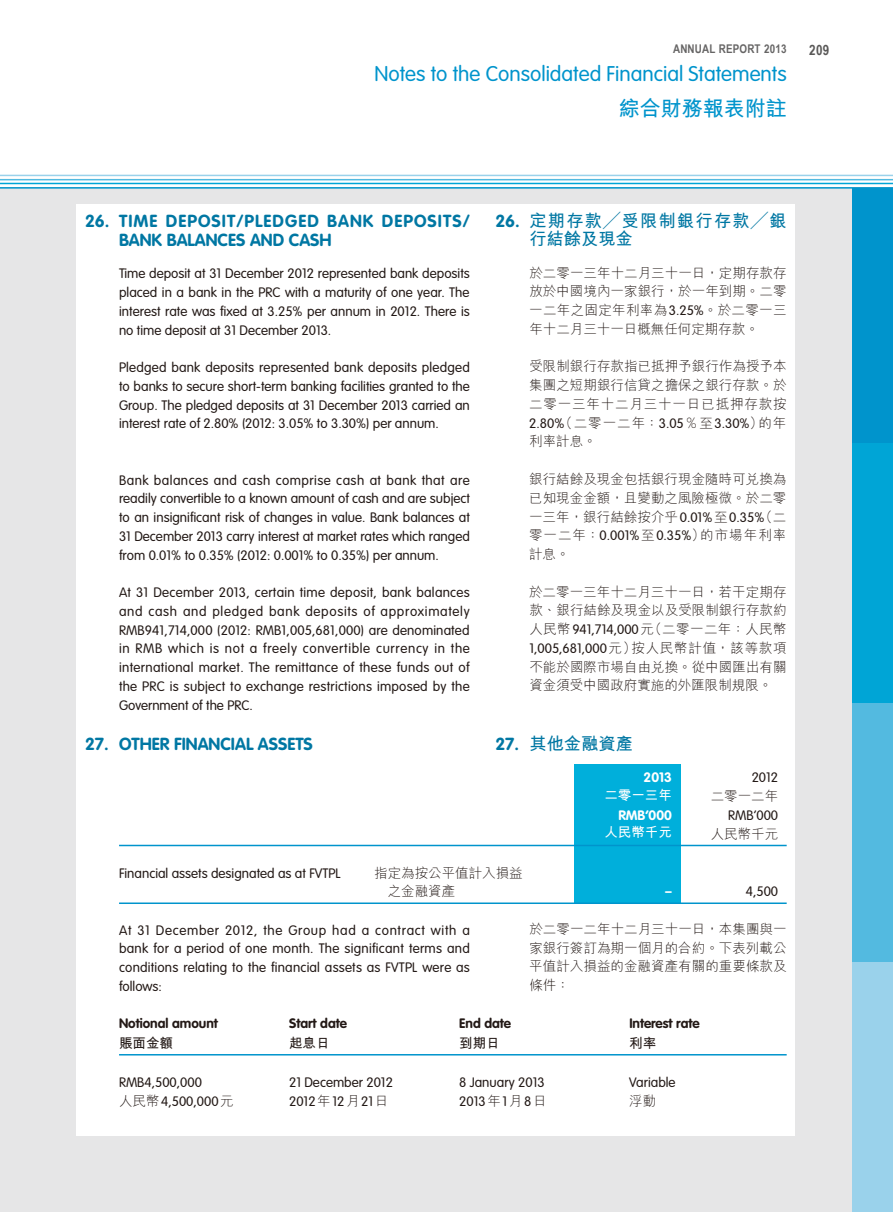
<style>
.page{position:relative;width:893px;height:1212px;background:#fff}
.page>*{position:absolute;margin:0;border:0;box-sizing:border-box;transform-origin:0 0}
.t1{font:300 21px "VAG Rounded Std";color:#0094cc}
.t2{font:700 21px "M Hei HK";color:#0094cc}
.t3{font:700 17.25px/18.8px "VAG Rounded Std";letter-spacing:.06em;color:#0077a3}
.t4{font:700 17.25px "VAG Rounded Std";color:#0077a3}
.t5{font:700 17.25px/18.8px "M Hei HK";letter-spacing:.07em;color:#0077a3}
.t6{font:700 17.25px "M Hei HK";color:#0077a3}
.t7{font:700 14.25px "Arial Narrow";color:#595857}
.t8{font:300 13.5px/18.8px "VAG Rounded Std";color:#231916;text-align:justify}
.t9{font:300 13.5px/18.8px "M Hei HK";letter-spacing:.005em;color:#231916;text-align:justify}
.t10{font:700 13.5px "VAG Rounded Std";color:#231916}
.t11{font:700 13.5px "VAG Rounded Std";color:#fff}
.t12{font:700 13.5px "M Hei HK";color:#231916}
.t13{font:700 13.5px "M Hei HK";color:#fff}
.t14{font:700 12px "Arial Narrow";letter-spacing:.015em;color:#666565}
.s1{font-family:"VAG Rounded Std"}
.s2{font-family:"M Hei HK"}
</style>
<div class="page">
<div style="left:0;top:187px;width:893px;height:1025px;background:#e6e6e7"></div>
<div style="left:77px;top:204px;width:718px;height:931px;background:#fff"></div>
<div style="left:852px;top:188px;width:41px;height:256px;background:#0094cc"></div>
<div style="left:852px;top:443px;width:41px;height:261px;background:#00a5d6"></div>
<div style="left:852px;top:703px;width:41px;height:259px;background:#53bae0"></div>
<div style="left:852px;top:962px;width:41px;height:250px;background:#9ad2eb"></div>
<hr style="left:0;top:187px;width:893px;height:2px;background:#0094cc">
<hr style="left:0;top:183px;width:893px;height:1px;background:#00a5d6">
<hr style="left:0;top:179px;width:893px;height:1px;background:#53bae0">
<hr style="left:0;top:175px;width:893px;height:1px;background:#9ad2eb">
<div style="left:574px;top:764px;width:106px;height:139px;background:#00afdb"></div>
<hr style="left:119px;top:845px;width:668px;height:1px;background:#0094cc">
<hr style="left:119px;top:902px;width:668px;height:2px;background:#0094cc">
<hr style="left:119px;top:1054px;width:668px;height:1px;background:#0094cc">
<p class="t14" style="left:673px;top:40px;width:115px">ANNUAL REPORT 2013</p>
<p class="t7" style="left:809px;top:39px;width:21px">209</p>
<h1 class="t1" style="left:374px;top:62px;width:414px">Notes to the Consolidated Financial Statements</h1>
<h1 class="t2" style="left:619px;top:93px;width:169px">綜合財務報表附註</h1>
<p class="t3" style="left:119px;top:212px;width:352px;text-indent:-34px">26. TIME DEPOSIT/PLEDGED BANK DEPOSITS/<br>BANK BALANCES AND CASH</p>
<p class="t8" style="left:119px;top:265px;width:352px">Time deposit at 31 December 2012 represented bank deposits placed in a bank in the PRC with a maturity of one year. The interest rate was fixed at 3.25% per annum in 2012. There is no time deposit at 31 December 2013.</p>
<p class="t8" style="left:119px;top:358px;width:352px">Pledged bank deposits represented bank deposits pledged to banks to secure short-term banking facilities granted to the Group. The pledged deposits at 31 December 2013 carried an interest rate of 2.80% (2012: 3.05% to 3.30%) per annum.</p>
<p class="t8" style="left:119px;top:471px;width:352px">Bank balances and cash comprise cash at bank that are readily convertible to a known amount of cash and are subject to an insignificant risk of changes in value. Bank balances at 31 December 2013 carry interest at market rates which ranged from 0.01% to 0.35% (2012: 0.001% to 0.35%) per annum.</p>
<p class="t8" style="left:119px;top:583px;width:352px">At 31 December 2013, certain time deposit, bank balances and cash and pledged bank deposits of approximately RMB941,714,000 (2012: RMB1,005,681,000) are denominated in RMB which is not a freely convertible currency in the international market. The remittance of these funds out of the PRC is subject to exchange restrictions imposed by the Government of the PRC.</p>
<p class="t4" style="left:85px;top:734px;width:229px">27. OTHER FINANCIAL ASSETS</p>
<p class="t5" style="left:529px;top:209px;width:259px;text-indent:-34px"><span class="s1">26.</span> 定期存款╱受限制銀行存款╱銀行結餘及現金</p>
<p class="t9" style="left:529px;top:263px;width:259px">於二零一三年十二月三十一日，定期存款存放於中國境內一家銀行，於一年到期。二零一二年之固定年利率為<span class="s1">3.25%</span>。於二零一三年十二月三十一日概無任何定期存款。</p>
<p class="t9" style="left:529px;top:357px;width:259px">受限制銀行存款指已抵押予銀行作為授予本集團之短期銀行信貸之擔保之銀行存款。於二零一三年十二月三十一日已抵押存款按</p>
<p class="t8" style="left:529px;top:414px;width:259px">2.80%<span class="s2">（二零一二年：</span>3.05<span class="s2">％至</span>3.30%<span class="s2">）的年</span></p>
<p class="t9" style="left:529px;top:432px;width:69px">利率計息。</p>
<p class="t9" style="left:529px;top:469px;width:259px">銀行結餘及現金包括銀行現金隨時可兌換為已知現金金額，且變動之風險極微。於二零一三年，銀行結餘按介乎<span class="s1">0.01%</span>至<span class="s1">0.35%</span>（二零一二年：<span class="s1">0.001%</span>至<span class="s1">0.35%</span>）的市場年利率計息。</p>
<p class="t9" style="left:529px;top:582px;width:259px">於二零一三年十二月三十一日，若干定期存款、銀行結餘及現金以及受限制銀行存款約人民幣<span class="s1">941,714,000</span>元（二零一二年：人民幣</p>
<p class="t8" style="left:529px;top:639px;width:259px">1,005,681,000<span class="s2">元）按人民幣計值，該等款項</span></p>
<p class="t9" style="left:529px;top:657px;width:259px">不能於國際市場自由兌換。從中國匯出有關資金須受中國政府實施的外匯限制規限。</p>
<p class="t6" style="left:495px;top:731px;width:139px"><span class="s1">27.</span> 其他金融資產</p>
<p class="t11" style="left:644px;top:770px;width:30px">2013</p>
<p class="t8" style="left:752px;top:769px;width:28px">2012</p>
<p class="t13" style="left:604px;top:785px;width:69px">二零一三年</p>
<p class="t9" style="left:711px;top:787px;width:69px">二零一二年</p>
<p class="t11" style="left:618px;top:807px;width:55px">RMB’000</p>
<p class="t8" style="left:728px;top:806px;width:51px">RMB’000</p>
<p class="t13" style="left:604px;top:822px;width:69px">人民幣千元</p>
<p class="t9" style="left:711px;top:824px;width:69px">人民幣千元</p>
<p class="t8" style="left:119px;top:864px;width:223px">Financial assets designated as at FVTPL</p>
<p class="t9" style="left:388px;top:863px;width:136px;text-indent:-13px">指定為按公平值計入損益之金融資產</p>
<p class="t11" style="left:665px;top:884px;width:8px">–</p>
<p class="t8" style="left:746px;top:883px;width:34px">4,500</p>
<p class="t9" style="left:529px;top:919px;width:259px">於二零一二年十二月三十一日，本集團與一家銀行簽訂為期一個月的合約。下表列載公平值計入損益的金融資產有關的重要條款及條件：</p>
<p class="t8" style="left:119px;top:921px;width:352px">At 31 December 2012, the Group had a contract with a bank for a period of one month. The significant terms and conditions relating to the financial assets as FVTPL were as follows:</p>
<p class="t10" style="left:119px;top:1016px;width:100px">Notional amount</p>
<p class="t10" style="left:289px;top:1016px;width:59px">Start date</p>
<p class="t10" style="left:459px;top:1016px;width:53px">End date</p>
<p class="t10" style="left:629px;top:1016px;width:72px">Interest rate</p>
<p class="t12" style="left:119px;top:1033px;width:55px">賬面金額</p>
<p class="t12" style="left:289px;top:1033px;width:42px">起息日</p>
<p class="t12" style="left:459px;top:1033px;width:42px">到期日</p>
<p class="t12" style="left:629px;top:1033px;width:28px">利率</p>
<p class="t8" style="left:119px;top:1073px;width:84px">RMB4,500,000</p>
<p class="t8" style="left:289px;top:1073px;width:105px">21 December 2012</p>
<p class="t8" style="left:459px;top:1073px;width:87px">8 January 2013</p>
<p class="t8" style="left:629px;top:1073px;width:48px">Variable</p>
<p class="t8" style="left:119px;top:1092px;width:116px"><span class="s2">人民幣</span>4,500,000<span class="s2">元</span></p>
<p class="t8" style="left:289px;top:1092px;width:101px">2012<span class="s2">年</span>12<span class="s2">月</span>21<span class="s2">日</span></p>
<p class="t8" style="left:459px;top:1092px;width:89px">2013<span class="s2">年</span>1<span class="s2">月</span>8<span class="s2">日</span></p>
<p class="t9" style="left:629px;top:1091px;width:28px">浮動</p>
</div>
